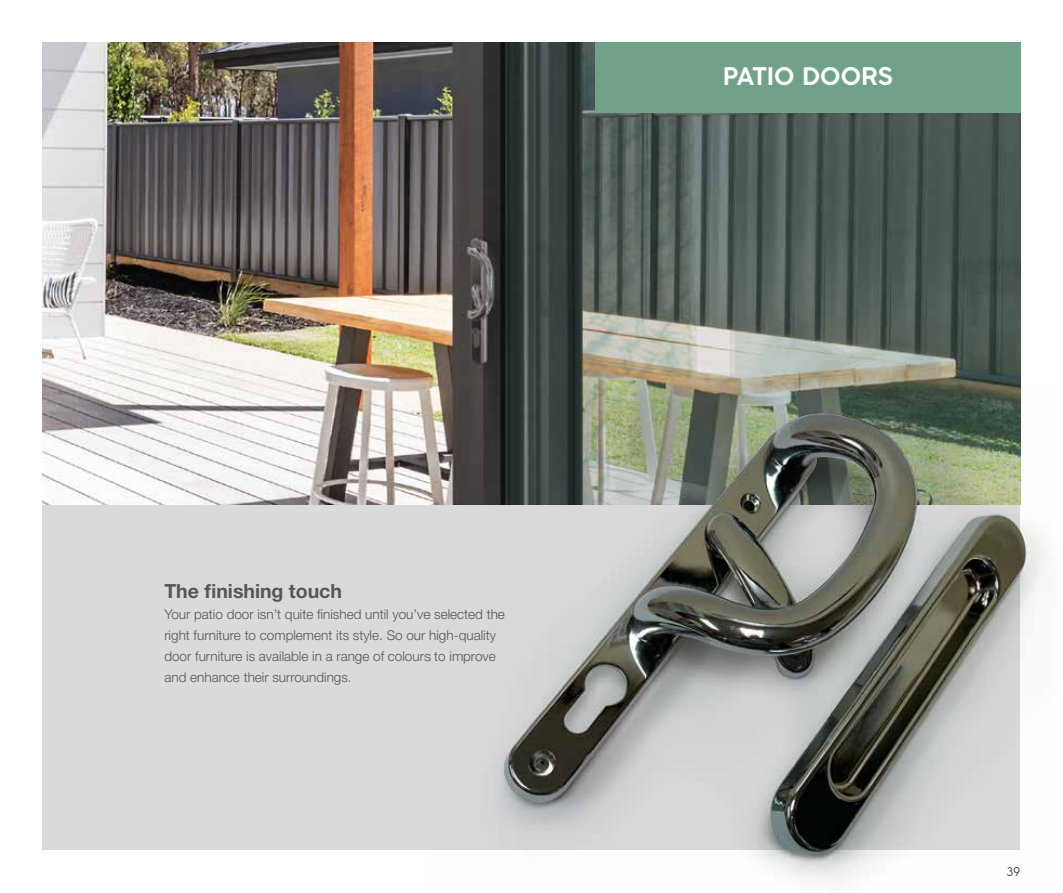
<style>
.page{position:relative;width:1063px;height:893px;background:#fff}
.page>*{position:absolute;margin:0;border:0;box-sizing:border-box;transform-origin:0 0}
.t1{font:700 24px "Coco Gothic";color:#fff}
.t2{font:700 19.5px "Helvetica Neue LT Std";color:#575756}
.t3{font:300 13.5px/21px "Helvetica Neue LT Std";color:#575756}
.t4{font:12px "Coco Gothic";color:#575756}
</style>
<div class="page">
<div style="left:43px;top:43px;width:977px;height:807px;background:#dadada"></div>
<img style="left:43px;top:43px;width:977px;height:462px">
<img style="left:429px;top:385px;width:618px;height:495px">
<img style="left:493px;top:413px;width:536px;height:442px">
<div style="left:595px;top:43px;width:425px;height:70px;background:#71a188"></div>
<h2 class="t2" style="left:164px;top:579px;width:179px">The finishing touch</h2>
<p class="t3" style="left:164px;top:603px;width:342px">Your patio door isn’t quite finished until you’ve selected the right furniture to complement its style. So our high-quality door furniture is available in a range of colours to improve and enhance their surroundings.</p>
<h1 class="t1" style="left:723px;top:58px;width:171px">PATIO DOORS</h1>
<p class="t4" style="left:1007px;top:863px;width:15px">39</p>
</div>
